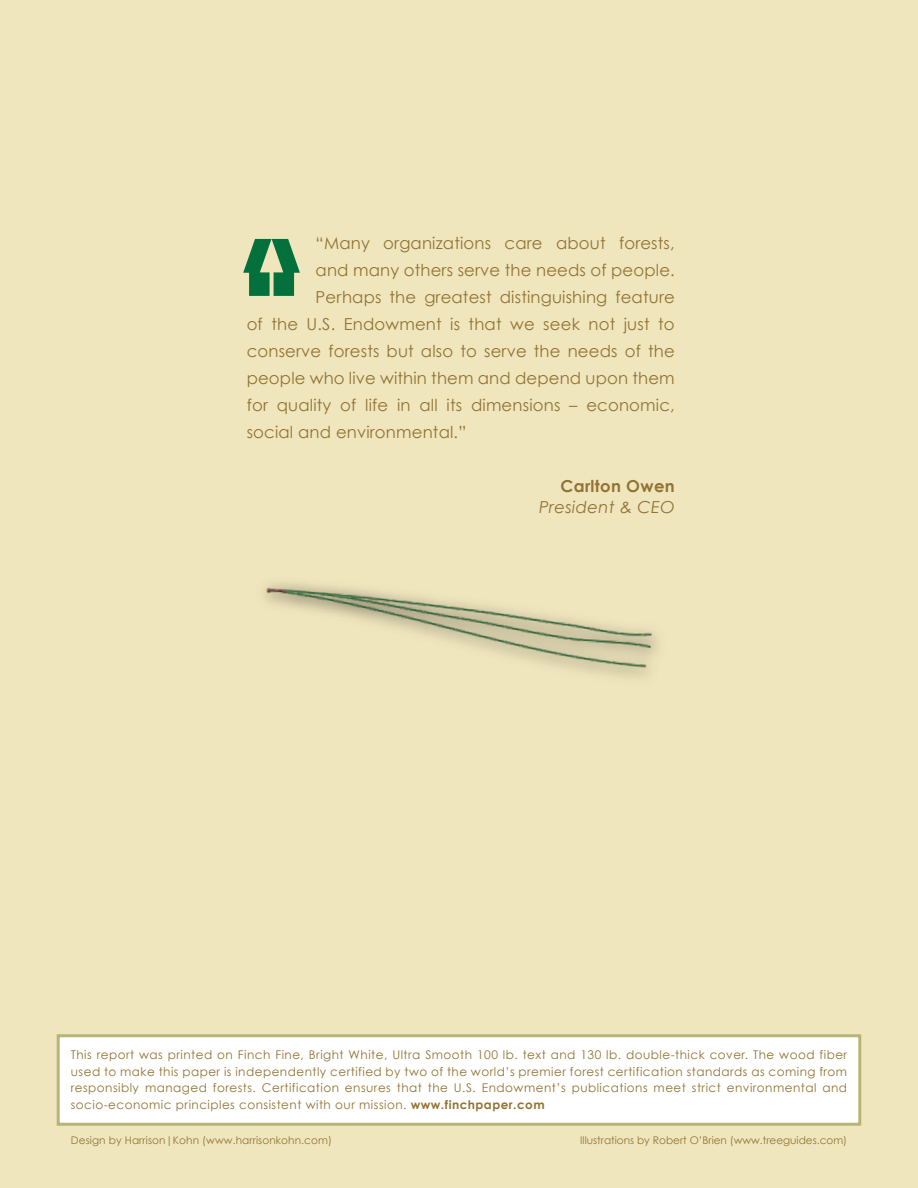
<style>
.page{position:relative;width:918px;height:1188px;background:#f0e6be}
.page>*{position:absolute;margin:0;border:0;box-sizing:border-box;transform-origin:0 0}
.t1{font:16.5px "Century Gothic";letter-spacing:.01em;color:#927332}
.t2{font:italic 16.5px "Century Gothic";letter-spacing:.02em;color:#927332}
.t3{font:700 16.5px "Century Gothic";letter-spacing:.02em;color:#927332}
.t4{font:12px/16.5px "Century Gothic";letter-spacing:.04em;color:#927332;text-align:justify}
.t5{font:10.5px "Century Gothic";color:#927332}
.s1{font-weight:700}
</style>
<div class="page">
<svg style="left:56px;top:1034px;width:806px;height:92px;background:#f9f9f4"></svg>
<svg style="left:243px;top:239px;width:57px;height:57px"></svg>
<img style="left:264px;top:582px;width:394px;height:96px">
<h1 class="t1" style="left:316px;top:233px;width:361px">“Many organizations care about forests,</h1>
<h1 class="t1" style="left:316px;top:260px;width:361px">and many others serve the needs of people.</h1>
<h1 class="t1" style="left:316px;top:287px;width:361px">Perhaps the greatest distinguishing feature</h1>
<h1 class="t1" style="left:247px;top:314px;width:430px">of the U.S. Endowment is that we seek not just to</h1>
<h1 class="t1" style="left:247px;top:341px;width:430px">conserve forests but also to serve the needs of the</h1>
<h1 class="t1" style="left:247px;top:368px;width:430px">people who live within them and depend upon them</h1>
<h1 class="t1" style="left:247px;top:395px;width:430px">for quality of life in all its dimensions – economic,</h1>
<h1 class="t1" style="left:247px;top:422px;width:221px">social and environmental.”</h1>
<h1 class="t3" style="left:561px;top:476px;width:116px">Carlton Owen</h1>
<h1 class="t2" style="left:539px;top:497px;width:137px">President &amp; CEO</h1>
<p class="t4" style="left:71px;top:1047px;width:778px">This report was printed on Finch Fine, Bright White, Ultra Smooth 100 lb. text and 130 lb. double-thick cover. The wood fiber used to make this paper is independently certified by two of the world’s premier forest certification standards as coming from responsibly managed forests. Certification ensures that the U.S. Endowment’s publications meet strict environmental and socio-economic principles consistent with our mission. <span class="s1">www.finchpaper.com</span></p>
<p class="t5" style="left:71px;top:1134px;width:263px">Design by Harrison|Kohn (www.harrisonkohn.com)</p>
<p class="t5" style="left:580px;top:1134px;width:268px">Illustrations by Robert O’Brien (www.treeguides.com)</p>
</div>
